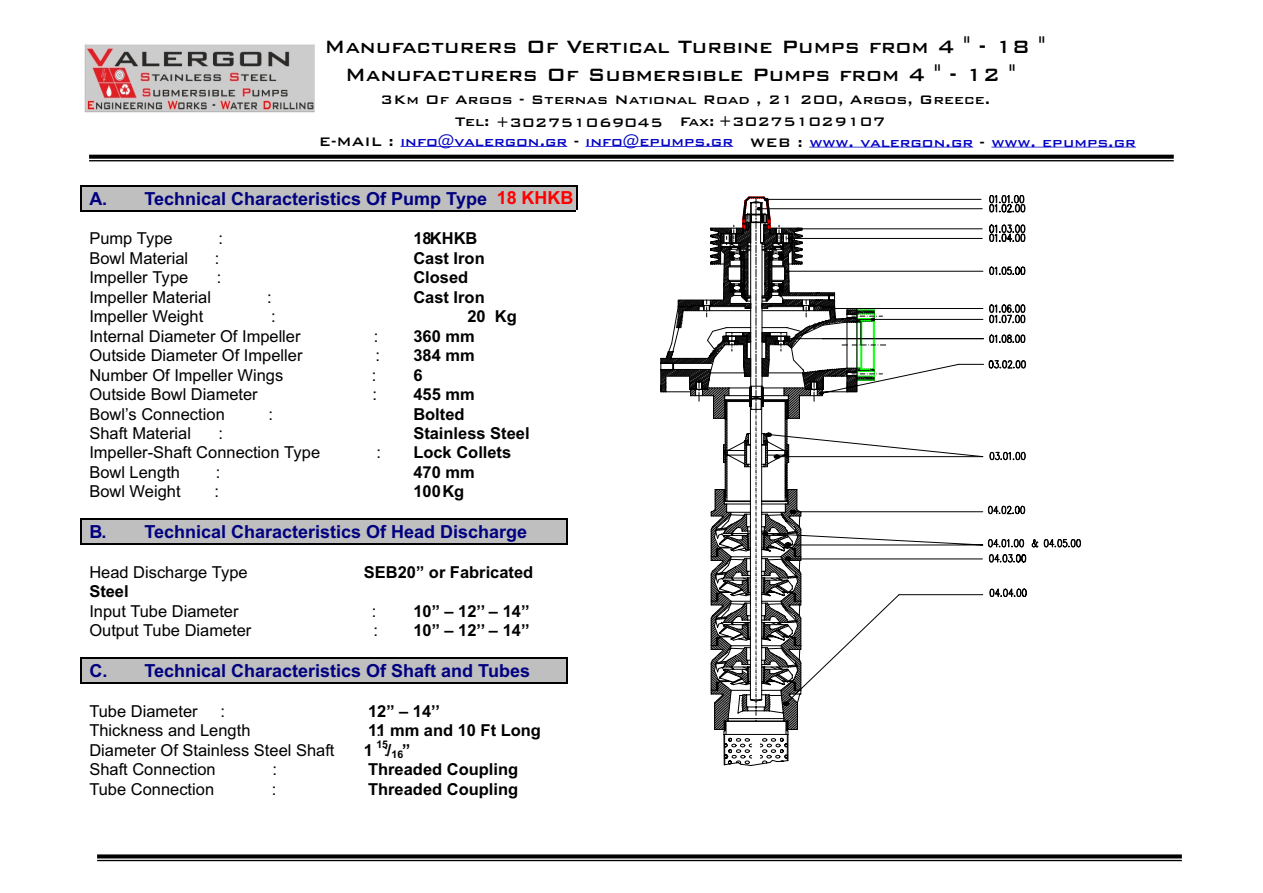
<style>
.page{position:relative;width:1263px;height:893px;background:#fff}
.page>*{position:absolute;margin:0;border:0;box-sizing:border-box;transform-origin:0 0}
.t1{font:500 23.85px "Bank Gothic BT";color:#000;scale:.94 1}
.t2{font:700 18px "Arial";color:#000080}
.t3{font:16.5px "Arial";color:#000}
.t4{font:700 16.5px "Arial";color:#000}
.t5{font:500 16.5px/22.2px "Bank Gothic BT";color:#000}
.t6{font:500 16.5px "Bank Gothic BT";color:#0000c4}
.t7{font:700 10.5px "Arial";color:#000}
.s1{color:#000}
.s2{color:#f00}
.s3{font-weight:400}
</style>
<div class="page">
<hr style="left:89px;top:160px;width:1085px;height:1px;background:#000">
<svg style="left:89px;top:155px;width:1085px;height:4px;background:#121212"></svg>
<hr style="left:97px;top:859px;width:1085px;height:2px;background:#000">
<svg style="left:97px;top:854px;width:1085px;height:4px;background:#1c1c1c"></svg>
<div style="left:81px;top:186px;width:496px;height:24px;background:#bfbfbf"></div>
<hr style="left:80px;top:185px;width:497px;height:1px;background:#000">
<hr style="left:80px;top:210px;width:496px;height:1px;background:#000">
<svg style="left:80px;top:186px;width:1px;height:24px"></svg>
<svg style="left:576px;top:186px;width:1px;height:24px"></svg>
<div style="left:81px;top:519px;width:485px;height:24px;background:#bfbfbf"></div>
<hr style="left:80px;top:518px;width:487px;height:1px;background:#000">
<hr style="left:80px;top:543px;width:487px;height:1px;background:#000">
<svg style="left:80px;top:519px;width:1px;height:24px"></svg>
<svg style="left:566px;top:519px;width:1px;height:24px"></svg>
<div style="left:81px;top:658px;width:485px;height:24px;background:#bfbfbf"></div>
<hr style="left:80px;top:657px;width:487px;height:1px;background:#000">
<hr style="left:80px;top:682px;width:487px;height:1px;background:#000">
<svg style="left:80px;top:658px;width:1px;height:24px"></svg>
<svg style="left:566px;top:658px;width:1px;height:24px"></svg>
<svg style="left:660px;top:195px;width:421px;height:570px"></svg>
<hr style="left:809px;top:147px;width:137px;height:1px;background:#0000c4">
<svg style="left:946px;top:147px;width:27px;height:1px"></svg>
<hr style="left:991px;top:147px;width:145px;height:1px;background:#0000c4">
<img style="left:84px;top:44px;width:231px;height:69px">
<hr style="left:401px;top:146px;width:139px;height:1px;background:#0000c4">
<svg style="left:540px;top:146px;width:27px;height:1px"></svg>
<hr style="left:586px;top:146px;width:147px;height:1px;background:#0000c4">
<h1 class="t1" style="left:325px;top:35px;width:768px">Manufacturers Of Vertical Turbine Pumps from 4 " - 18 "</h1>
<h1 class="t1" style="left:345px;top:63px;width:715px">Manufacturers Of Submersible Pumps from 4 " - 12 "</h1>
<p class="t5" style="left:455px;top:89px;width:537px;text-indent:-74px">3Km Of Argos - Sternas National Road , 21 200, Argos, Greece.<br>Tel: +302751069045 Fax: +302751029107</p>
<p class="t6" style="left:750px;top:134px;width:387px"><span class="s1">WEB :</span> www. valergon.gr <span class="s1">-</span> www. epumps.gr</p>
<p class="t6" style="left:319px;top:133px;width:416px"><span class="s1">E-MAIL :</span> info@valergon.gr <span class="s1">-</span> info@epumps.gr</p>
<p class="t2" style="left:89px;top:191px;width:486px">Α. Technical Characteristics Of Pump Type <span class="s2">18 ΚΗΚΒ</span></p>
<p class="t3" style="left:89px;top:232px;width:85px">Pump Type</p>
<p class="t3" style="left:218px;top:232px;width:6px">:</p>
<p class="t4" style="left:413px;top:232px;width:66px">18ΚΗΚΒ</p>
<p class="t3" style="left:89px;top:252px;width:100px">Bowl Material</p>
<p class="t3" style="left:215px;top:252px;width:6px">:</p>
<p class="t4" style="left:413px;top:252px;width:73px">Cast Iron</p>
<p class="t3" style="left:89px;top:271px;width:100px">Impeller Type</p>
<p class="t3" style="left:217px;top:271px;width:6px">:</p>
<p class="t4" style="left:413px;top:271px;width:56px">Closed</p>
<p class="t3" style="left:89px;top:291px;width:123px">Impeller Material</p>
<p class="t3" style="left:267px;top:291px;width:6px">:</p>
<p class="t4" style="left:413px;top:291px;width:73px">Cast Iron</p>
<p class="t3" style="left:89px;top:310px;width:116px">Impeller Weight</p>
<p class="t3" style="left:271px;top:310px;width:6px">:</p>
<p class="t4" style="left:467px;top:310px;width:51px">20 Kg</p>
<p class="t3" style="left:89px;top:330px;width:213px">Internal Diameter Of Impeller</p>
<p class="t3" style="left:374px;top:330px;width:6px">:</p>
<p class="t4" style="left:413px;top:330px;width:63px">360 mm</p>
<p class="t3" style="left:89px;top:349px;width:215px">Outside Diameter Of Impeller</p>
<p class="t3" style="left:376px;top:349px;width:6px">:</p>
<p class="t4" style="left:413px;top:349px;width:63px">384 mm</p>
<p class="t3" style="left:89px;top:368px;width:195px">Number Of Impeller Wings</p>
<p class="t3" style="left:372px;top:368px;width:6px">:</p>
<p class="t4" style="left:413px;top:368px;width:11px">6</p>
<p class="t3" style="left:89px;top:388px;width:170px">Outside Bowl Diameter</p>
<p class="t3" style="left:373px;top:388px;width:6px">:</p>
<p class="t4" style="left:413px;top:388px;width:63px">455 mm</p>
<p class="t3" style="left:89px;top:407px;width:137px">Bowl’s Connection</p>
<p class="t3" style="left:269px;top:407px;width:6px">:</p>
<p class="t4" style="left:413px;top:407px;width:53px">Bolted</p>
<p class="t3" style="left:89px;top:427px;width:103px">Shaft Material</p>
<p class="t3" style="left:219px;top:427px;width:6px">:</p>
<p class="t4" style="left:413px;top:427px;width:118px">Stainless Steel</p>
<p class="t3" style="left:89px;top:446px;width:232px">Impeller-Shaft Connection Type</p>
<p class="t3" style="left:377px;top:446px;width:6px">:</p>
<p class="t4" style="left:413px;top:446px;width:99px">Lock Collets</p>
<p class="t3" style="left:89px;top:466px;width:92px">Bowl Length</p>
<p class="t3" style="left:216px;top:466px;width:6px">:</p>
<p class="t4" style="left:413px;top:466px;width:63px">470 mm</p>
<p class="t3" style="left:89px;top:485px;width:93px">Bowl Weight</p>
<p class="t3" style="left:214px;top:485px;width:6px">:</p>
<p class="t4" style="left:413px;top:485px;width:52px">100 Κg</p>
<p class="t2" style="left:89px;top:525px;width:439px">Β. Technical Characteristics Of Head Discharge</p>
<p class="t3" style="left:89px;top:566px;width:160px">Head Discharge Type</p>
<p class="t4" style="left:364px;top:566px;width:171px">SEB20” or Fabricated</p>
<p class="t3" style="left:375px;top:566px;width:6px">:</p>
<p class="t4" style="left:89px;top:585px;width:41px">Steel</p>
<p class="t3" style="left:89px;top:604px;width:151px">Input Tube Diameter</p>
<p class="t3" style="left:372px;top:604px;width:6px">:</p>
<p class="t4" style="left:413px;top:604px;width:118px">10” – 12’’ – 14’’</p>
<p class="t3" style="left:89px;top:624px;width:164px">Output Tube Diameter</p>
<p class="t3" style="left:374px;top:624px;width:6px">:</p>
<p class="t4" style="left:413px;top:624px;width:118px">10” – 12’’ – 14’’</p>
<p class="t2" style="left:89px;top:664px;width:442px">C. Technical Characteristics Of Shaft and Tubes</p>
<p class="t3" style="left:89px;top:705px;width:110px">Tube Diameter</p>
<p class="t3" style="left:221px;top:705px;width:6px">:</p>
<p class="t4" style="left:368px;top:705px;width:73px">12” – 14’’</p>
<p class="t3" style="left:89px;top:724px;width:163px">Thickness and Length</p>
<p class="t4" style="left:368px;top:724px;width:174px">11 mm and 10 Ft Long</p>
<p class="t3" style="left:376px;top:724px;width:6px">:</p>
<p class="t7" style="left:376px;top:740px;width:13px">15</p>
<p class="t3" style="left:89px;top:743px;width:247px">Diameter Of Stainless Steel Shaft</p>
<p class="t4" style="left:364px;top:743px;width:48px">1 <span class="s3">:</span>/<sub>16</sub>”</p>
<p class="t3" style="left:89px;top:763px;width:128px">Shaft Connection</p>
<p class="t3" style="left:272px;top:763px;width:6px">:</p>
<p class="t4" style="left:368px;top:763px;width:152px">Threaded Coupling</p>
<p class="t3" style="left:89px;top:782px;width:126px">Tube Connection</p>
<p class="t3" style="left:272px;top:782px;width:6px">:</p>
<p class="t4" style="left:368px;top:782px;width:152px">Threaded Coupling</p>
</div>
